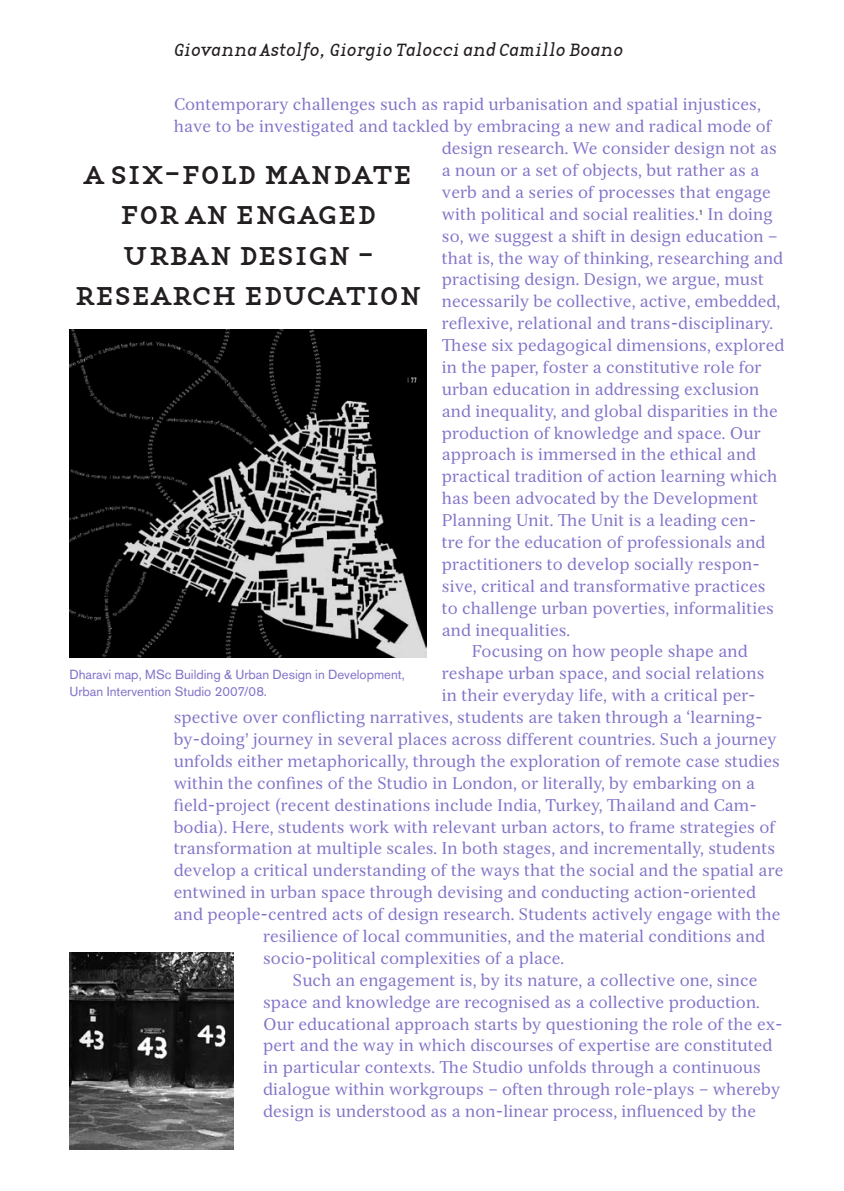
<style>
.page{position:relative;width:844px;height:1191px;background:#fff}
.page>*{position:absolute;margin:0;border:0;box-sizing:border-box;transform-origin:0 0}
.t1{font:35.88px/40.4px "Base Tw Serif Small Caps";letter-spacing:-.025em;color:#231f20;text-align:center}
.t2{font:italic 18.38px "Base Twelve Serif";letter-spacing:-.04em;color:#231f20}
.t3{font:16.62px "Serif 12 Beta";color:#8372c8}
.t4{font:13.12px/16.4px "Standard Grotesk BSK";color:#8372c8}
.s1{font-family:"Standard Grotesk BSK"}
</style>
<div class="page">
<img style="left:69px;top:329px;width:358px;height:328px">
<img style="left:70px;top:952px;width:163px;height:197px">
<p class="t2" style="left:174px;top:38px;width:451px">Giovanna Astolfo, Giorgio Talocci and Camillo Boano</p>
<p class="t3" style="left:174px;top:94px;width:588px">Contemporary challenges such as rapid urbanisation and spatial injustices,</p>
<p class="t3" style="left:174px;top:116px;width:599px">have to be investigated and tackled by embracing a new and radical mode of</p>
<p class="t3" style="left:442px;top:138px;width:337px">design research. We consider design not as</p>
<p class="t3" style="left:442px;top:160px;width:319px">a noun or a set of objects, but rather as a</p>
<p class="t3" style="left:442px;top:182px;width:330px">verb and a series of processes that engage</p>
<p class="t3" style="left:442px;top:204px;width:332px">with political and social realities.<sup>1</sup> In doing</p>
<p class="t3" style="left:441px;top:226px;width:337px">so, we suggest a shift in design education –</p>
<p class="t3" style="left:441px;top:248px;width:343px">that is, the way of thinking, researching and</p>
<p class="t3" style="left:441px;top:269px;width:323px">practising design. Design, we argue, must</p>
<p class="t3" style="left:441px;top:291px;width:340px">necessarily be collective, active, embedded,</p>
<p class="t3" style="left:441px;top:313px;width:332px">reflexive, relational and trans-disciplinary.</p>
<p class="t3" style="left:441px;top:335px;width:344px">These six pedagogical dimensions, explored</p>
<p class="t3" style="left:441px;top:357px;width:321px">in the paper, foster a constitutive role for</p>
<p class="t3" style="left:441px;top:379px;width:319px">urban education in addressing exclusion</p>
<p class="t3" style="left:441px;top:401px;width:337px">and inequality, and global disparities in the</p>
<p class="t3" style="left:441px;top:423px;width:320px">production of knowledge and space. Our</p>
<p class="t3" style="left:441px;top:444px;width:316px">approach is immersed in the ethical and</p>
<p class="t3" style="left:441px;top:466px;width:337px">practical tradition of action learning which</p>
<p class="t3" style="left:441px;top:488px;width:318px">has been advocated by the Development</p>
<p class="t3" style="left:441px;top:510px;width:316px">Planning Unit. The Unit is a leading cen-</p>
<p class="t3" style="left:441px;top:532px;width:325px">tre for the education of professionals and</p>
<p class="t3" style="left:441px;top:554px;width:319px">practitioners to develop socially respon-</p>
<p class="t3" style="left:441px;top:576px;width:325px">sive, critical and transformative practices</p>
<p class="t3" style="left:441px;top:598px;width:333px">to challenge urban poverties, informalities</p>
<p class="t3" style="left:441px;top:619px;width:130px">and inequalities.</p>
<p class="t3" style="left:471px;top:641px;width:277px">Focusing on how people shape and</p>
<p class="t3" style="left:442px;top:663px;width:324px">reshape urban space, and social relations</p>
<p class="t3" style="left:442px;top:685px;width:315px">in their everyday life, with a critical per-</p>
<p class="t3" style="left:174px;top:707px;width:590px">spective over conflicting narratives, students are taken through a ‘learning-</p>
<p class="t3" style="left:174px;top:729px;width:604px">by-doing<span class="s1">’</span> journey in several places across different countries. Such a journey</p>
<p class="t3" style="left:174px;top:751px;width:607px">unfolds either metaphorically, through the exploration of remote case studies</p>
<p class="t3" style="left:174px;top:773px;width:582px">within the confines of the Studio in London, or literally, by embarking on a</p>
<p class="t3" style="left:174px;top:794px;width:584px">field-project (recent destinations include India, Turkey, Thailand and Cam-</p>
<p class="t3" style="left:174px;top:816px;width:603px">bodia). Here, students work with relevant urban actors, to frame strategies of</p>
<p class="t3" style="left:174px;top:838px;width:602px">transformation at multiple scales. In both stages, and incrementally, students</p>
<p class="t3" style="left:174px;top:860px;width:611px">develop a critical understanding of the ways that the social and the spatial are</p>
<p class="t3" style="left:174px;top:882px;width:583px">entwined in urban space through devising and conducting action-oriented</p>
<p class="t3" style="left:174px;top:904px;width:608px">and people-centred acts of design research. Students actively engage with the</p>
<p class="t3" style="left:263px;top:926px;width:503px">resilience of local communities, and the material conditions and</p>
<p class="t3" style="left:263px;top:948px;width:302px">socio-political complexities of a place.</p>
<p class="t3" style="left:293px;top:970px;width:466px">Such an engagement is, by its nature, a collective one, since</p>
<p class="t3" style="left:263px;top:991px;width:498px">space and knowledge are recognised as a collective production.</p>
<p class="t3" style="left:263px;top:1013px;width:521px">Our educational approach starts by questioning the role of the ex-</p>
<p class="t3" style="left:263px;top:1035px;width:510px">pert and the way in which discourses of expertise are constituted</p>
<p class="t3" style="left:263px;top:1057px;width:499px">in particular contexts. The Studio unfolds through a continuous</p>
<p class="t3" style="left:263px;top:1079px;width:518px">dialogue within workgroups – often through role-plays – whereby</p>
<p class="t3" style="left:263px;top:1101px;width:494px">design is understood as a non-linear process, influenced by the</p>
<h1 class="t1" style="left:74px;top:151px;width:350px">a six-fold mandate for an engaged urban design - research education</h1>
<p class="t4" style="left:69px;top:666px;width:337px">Dharavi map, MSc Building &amp; Urban Design in Development,<br>Urban Intervention Studio 2007/08.</p>
</div>
